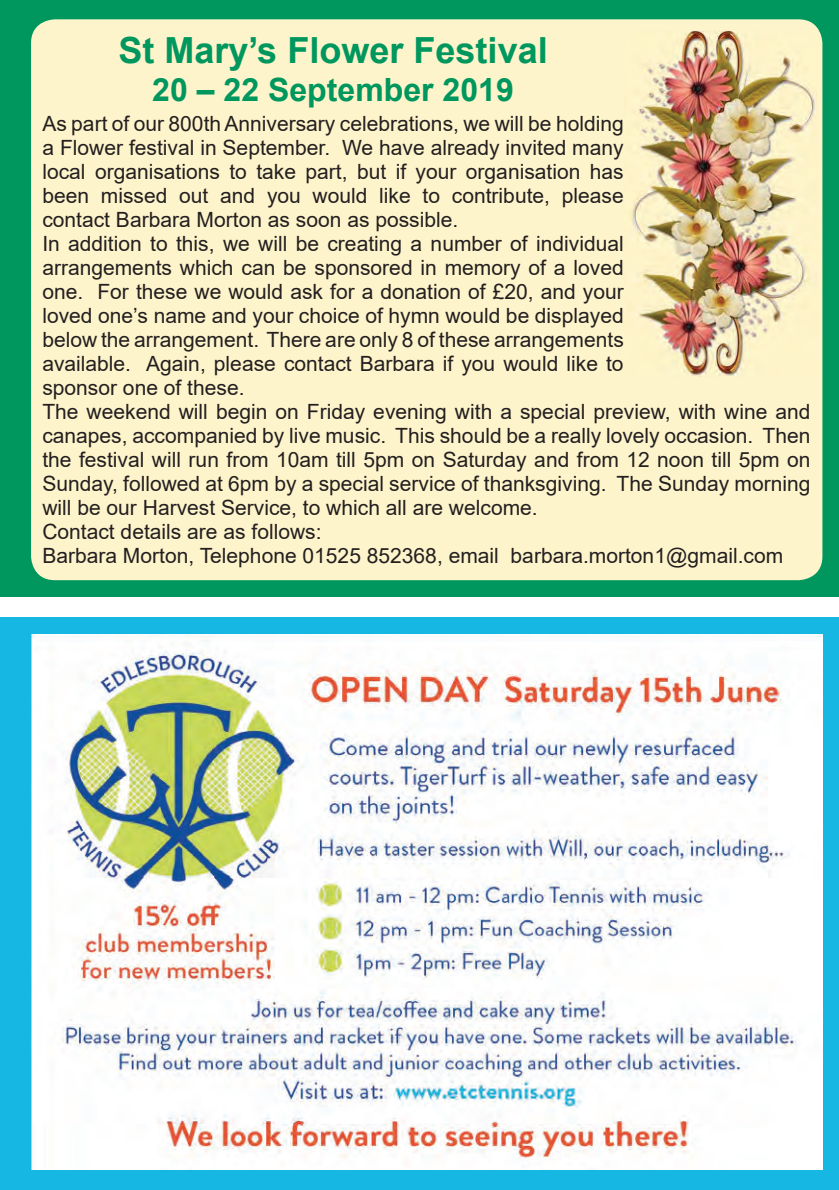
<style>
.page{position:relative;width:839px;height:1190px;background:#fff}
.page>*{position:absolute;margin:0;border:0;box-sizing:border-box;transform-origin:0 0}
.t1{font:700 36px "Arial";color:#00975e}
.t2{font:700 32px "Arial";color:#00975e}
.t3{font:21px/24px "Arial";color:#231f20}
.s1{color:#211b10}
</style>
<div class="page">
<div style="left:0;top:617px;width:838px;height:573px;background:#16b7e3"></div>
<div style="left:0;top:0;width:838px;height:597px;background:#00975e"></div>
<div style="left:31px;top:19px;width:790px;height:561px;background:#fef4cb;border-radius:24px"></div>
<img style="left:629px;top:31px;width:186px;height:345px">
<img style="left:31px;top:635px;width:790px;height:534px">
<p class="t1" style="left:118px;top:30px;width:430px">St Mary’s Flower Festival</p>
<p class="t2" style="left:152px;top:72px;width:363px">20 – 22 September 2019</p>
<p class="t3" style="left:42px;top:111px;width:769px">As part of our 800th Anniversary celebrations, we will be holding<br>a Flower festival in September. We have already invited many<br>local organisations to take part, but if your organisation has<br>been missed out and you would like to contribute, please<br>contact Barbara Morton as soon as possible.<br>In addition to this, we will be creating a number of individual<br>arrangements which can be sponsored in memory of a loved<br>one. For these we would ask for a donation of £20, and you<span class="s1">r<br></span>loved one’s name and your choice of hymn would be displayed<br>below the arrangement. There are only 8 of these arrangements<br>available. Again, please contact Barbara if you would like to<br>sponsor one of these.<br>The weekend will begin on Friday evening with a special preview, with wine and canapes, accompanied by live music. This should be a really lovely occasion. Then the festival will run from 10am till 5pm on Saturday and from 12 noon till 5pm on Sunday, followed at 6pm by a special service of thanksgiving. The Sunday morning will be our Harvest Service, to which all are welcome.<br>Contact details are as follows:<br>Barbara Morton, Telephone 01525 852368, email barbara.morton1@gmail.com</p>
</div>
